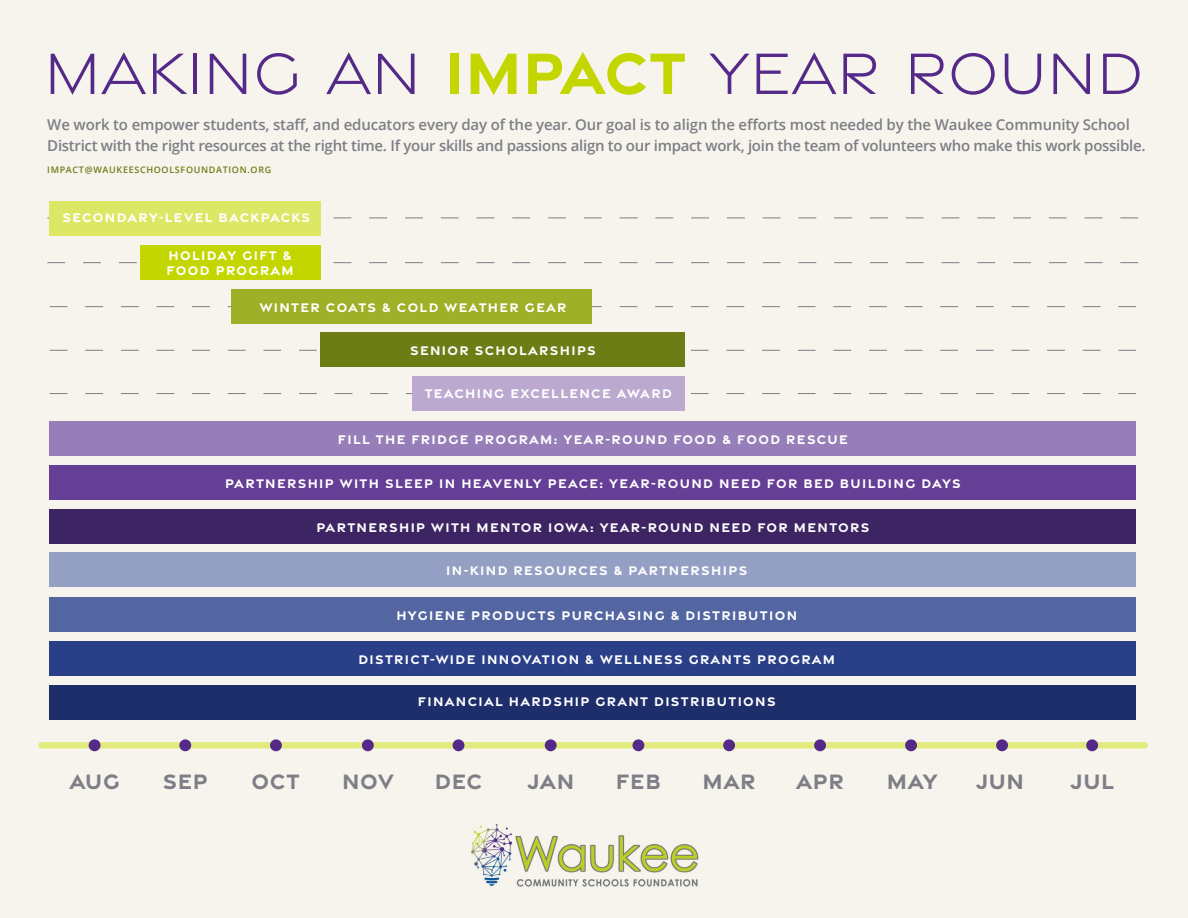
<style>
.page{position:relative;width:1188px;height:918px;background:#f6f4ec}
.page>*{position:absolute;margin:0;border:0;box-sizing:border-box;transform-origin:0 0}
.t1{font:300 63px "Gravesend Sans";letter-spacing:.01em;color:#542989}
.t2{font:700 22.5px "Gravesend Sans";letter-spacing:.03em;color:#7e7e86}
.t3{font:600 15px/21px "Open Sans";letter-spacing:-.02em;color:#7e7e86}
.t4{font:700 13.5px/15px "Gravesend Sans";letter-spacing:.1em;color:#fff}
.t5{font:600 9px "Open Sans";letter-spacing:.075em;color:#6d7d15}
.s1{color:#542988}
.s2{font-weight:700;color:#c4d600}
</style>
<div class="page">
<svg style="left:50px;top:350px;width:1086px;height:1px"></svg>
<svg style="left:50px;top:306px;width:1086px;height:2px"></svg>
<svg style="left:50px;top:393px;width:1086px;height:1px"></svg>
<svg style="left:47px;top:262px;width:1091px;height:1px"></svg>
<svg style="left:47px;top:218px;width:1091px;height:1px"></svg>
<img style="left:471px;top:824px;width:228px;height:63px">
<div style="left:38px;top:742px;width:1110px;height:7px;background:#e1eb80;border-radius:3px"></div>
<div style="left:89px;top:739px;width:12px;height:12px;background:#542989;border-radius:50%"></div>
<div style="left:179px;top:739px;width:12px;height:12px;background:#542989;border-radius:50%"></div>
<div style="left:270px;top:739px;width:12px;height:12px;background:#542989;border-radius:50%"></div>
<div style="left:362px;top:739px;width:12px;height:12px;background:#542989;border-radius:50%"></div>
<div style="left:453px;top:739px;width:11px;height:12px;background:#542989;border-radius:50%"></div>
<div style="left:545px;top:739px;width:12px;height:12px;background:#542989;border-radius:50%"></div>
<div style="left:632px;top:739px;width:12px;height:12px;background:#542989;border-radius:50%"></div>
<div style="left:723px;top:739px;width:12px;height:12px;background:#542989;border-radius:50%"></div>
<div style="left:814px;top:739px;width:12px;height:12px;background:#542989;border-radius:50%"></div>
<div style="left:905px;top:739px;width:12px;height:12px;background:#542989;border-radius:50%"></div>
<div style="left:996px;top:739px;width:12px;height:12px;background:#542989;border-radius:50%"></div>
<div style="left:1086px;top:739px;width:12px;height:12px;background:#542989;border-radius:50%"></div>
<div style="left:50px;top:685px;width:1086px;height:35px;background:#1d2e6b"></div>
<div style="left:50px;top:641px;width:1086px;height:35px;background:#294089"></div>
<div style="left:50px;top:598px;width:1086px;height:34px;background:#5466a1"></div>
<div style="left:50px;top:553px;width:1086px;height:34px;background:#949fc4"></div>
<div style="left:50px;top:509px;width:1086px;height:34px;background:#3d2564"></div>
<div style="left:50px;top:465px;width:1086px;height:35px;background:#653e95"></div>
<div style="left:50px;top:421px;width:1086px;height:34px;background:#987eb8"></div>
<div style="left:231px;top:289px;width:361px;height:35px;background:#9eb027"></div>
<div style="left:320px;top:333px;width:365px;height:34px;background:#6d7d15"></div>
<div style="left:412px;top:376px;width:272px;height:35px;background:#bba9d0"></div>
<div style="left:141px;top:245px;width:180px;height:35px;background:#c4d600"></div>
<div style="left:50px;top:201px;width:271px;height:34px;background:#dce766"></div>
<h1 class="t1" style="left:44px;top:37px;width:1101px"><span class="s1">MAKING AN</span> <span class="s2">IMPACT</span> YEAR ROUND</h1>
<p class="t3" style="left:47px;top:114px;width:1100px">We work to empower students, staff, and educators every day of the year. Our goal is to align the efforts most needed by the Waukee Community School<br>District with the right resources at the right time. If your skills and passions align to our impact work, join the team of volunteers who make this work possible.</p>
<p class="t5" style="left:47px;top:163px;width:226px">IMPACT@WAUKEESCHOOLSFOUNDATION.ORG</p>
<p class="t4" style="left:63px;top:209px;width:249px">SECONDARY-LEVEL BACKPACKS</p>
<p class="t4" style="left:167px;top:247px;width:128px">HOLIDAY GIFT &amp;<br>FOOD PROGRAM</p>
<p class="t4" style="left:260px;top:299px;width:308px">WINTER COATS &amp; COLD WEATHER GEAR</p>
<p class="t4" style="left:410px;top:342px;width:187px">SENIOR SCHOLARSHIPS</p>
<p class="t4" style="left:425px;top:385px;width:249px">TEACHING EXCELLENCE AWARD</p>
<p class="t4" style="left:338px;top:431px;width:512px">FILL THE FRIDGE PROGRAM: YEAR-ROUND FOOD &amp; FOOD RESCUE</p>
<p class="t4" style="left:225px;top:475px;width:737px">PARTNERSHIP WITH SLEEP IN HEAVENLY PEACE: YEAR-ROUND NEED FOR BED BUILDING DAYS</p>
<p class="t4" style="left:316px;top:519px;width:555px">PARTNERSHIP WITH MENTOR IOWA: YEAR-ROUND NEED FOR MENTORS</p>
<p class="t4" style="left:446px;top:563px;width:302px">IN-KIND RESOURCES &amp; PARTNERSHIPS</p>
<p class="t4" style="left:396px;top:608px;width:402px">HYGIENE PRODUCTS PURCHASING &amp; DISTRIBUTION</p>
<p class="t4" style="left:358px;top:651px;width:478px">DISTRICT-WIDE INNOVATION &amp; WELLNESS GRANTS PROGRAM</p>
<p class="t4" style="left:418px;top:694px;width:359px">FINANCIAL HARDSHIP GRANT DISTRIBUTIONS</p>
<h2 class="t2" style="left:69px;top:767px;width:52px">AUG</h2>
<h2 class="t2" style="left:163px;top:767px;width:47px">SEP</h2>
<h2 class="t2" style="left:252px;top:767px;width:50px">OCT</h2>
<h2 class="t2" style="left:342px;top:767px;width:53px">NOV</h2>
<h2 class="t2" style="left:435px;top:767px;width:49px">DEC</h2>
<h2 class="t2" style="left:527px;top:767px;width:49px">JAN</h2>
<h2 class="t2" style="left:616px;top:767px;width:46px">FEB</h2>
<h2 class="t2" style="left:702px;top:767px;width:55px">MAR</h2>
<h2 class="t2" style="left:796px;top:767px;width:50px">APR</h2>
<h2 class="t2" style="left:887px;top:767px;width:52px">MAY</h2>
<h2 class="t2" style="left:976px;top:767px;width:50px">JUN</h2>
<h2 class="t2" style="left:1070px;top:767px;width:45px">JUL</h2>
</div>
